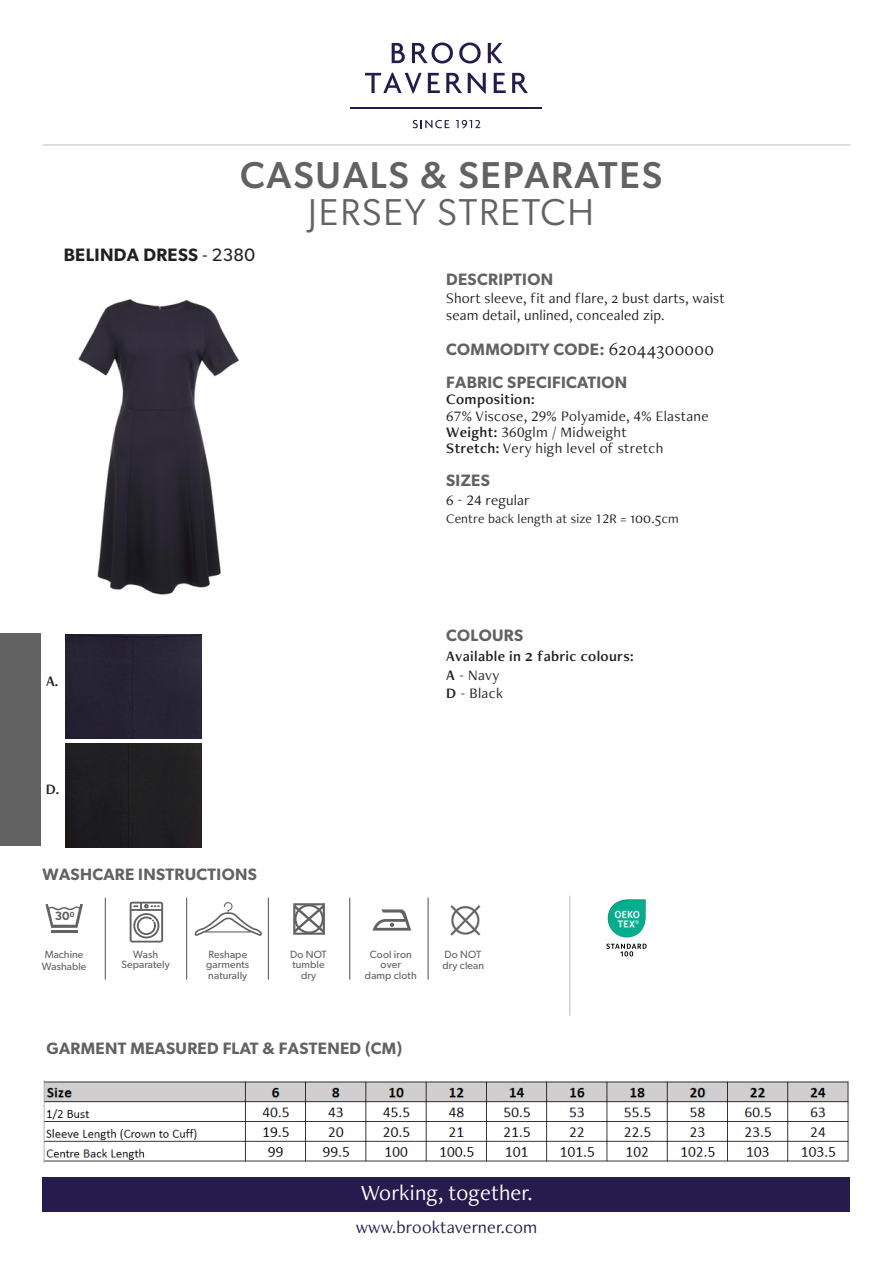
<style>
.page{position:relative;width:893px;height:1263px;background:#fff}
.page>*{position:absolute;margin:0;border:0;box-sizing:border-box;transform-origin:0 0}
.t1{font:500 37.5px "Gibson";letter-spacing:.05em;color:#636262}
.t2{font:37.5px "Gibson";letter-spacing:.05em;color:#636262}
.t3{font:22.5px "Freight Neo Pro";letter-spacing:.01em;color:#fff}
.t4{font:18px "Freight Neo Pro";letter-spacing:.01em;color:#251b4c}
.t5{font:600 18px "Gibson";letter-spacing:.02em;color:#231f20}
.t6{font:600 16.5px/33.3px "Gibson";letter-spacing:.02em;color:#636262}
.t7{font:15px/16.2px "Freight Neo Pro";letter-spacing:.02em;color:#231f20}
.t8{font:15px "Freight Neo Pro Semi";letter-spacing:.02em;color:#231f20}
.t9{font:13.5px "Freight Neo Pro";letter-spacing:.01em;color:#231f20}
.t10{font:600 12px "Gibson";color:#636262}
.t11{font:10.5px/10.5px "Gibson";letter-spacing:.01em;color:#636262;text-align:center}
.t12{font:10.5px/11.6px "Gibson";color:#646363}
.s1{font-weight:400}
.s2{font-family:"Freight Neo Pro";font-weight:400;font-size:18px;color:#231f20}
.s3{font-family:"Freight Neo Pro Semi"}
.s4{font-size:15px}
.s5{font-size:16.5px}
</style>
<div class="page">
<div style="left:66px;top:634px;width:136px;height:105px;background:#272334"></div>
<div style="left:43px;top:1177px;width:807px;height:35px;background:#251b4c"></div>
<hr style="left:43px;top:145px;width:807px;height:1px;background:#bcbdc0">
<hr style="left:569px;top:896px;width:1px;height:120px;background:#bcbdc0">
<div style="left:0;top:634px;width:40px;height:212px;background:#636262"></div>
<div style="left:66px;top:743px;width:136px;height:104px;background:#201f21"></div>
<svg style="left:392px;top:43px;width:13px;height:20px"></svg>
<svg style="left:412px;top:43px;width:41px;height:21px"></svg>
<svg style="left:459px;top:43px;width:22px;height:21px"></svg>
<svg style="left:488px;top:43px;width:15px;height:20px"></svg>
<svg style="left:365px;top:73px;width:57px;height:20px"></svg>
<svg style="left:428px;top:73px;width:12px;height:20px"></svg>
<svg style="left:446px;top:73px;width:16px;height:20px"></svg>
<svg style="left:468px;top:73px;width:18px;height:20px"></svg>
<svg style="left:494px;top:73px;width:12px;height:20px"></svg>
<svg style="left:512px;top:73px;width:16px;height:20px"></svg>
<svg style="left:413px;top:120px;width:36px;height:8px"></svg>
<svg style="left:456px;top:120px;width:24px;height:8px"></svg>
<hr style="left:351px;top:107px;width:191px;height:2px;background:#251b4c">
<hr style="left:349px;top:898px;width:1px;height:82px;background:#636262">
<hr style="left:268px;top:898px;width:1px;height:82px;background:#636262">
<hr style="left:186px;top:898px;width:1px;height:82px;background:#636262">
<hr style="left:105px;top:898px;width:1px;height:82px;background:#636262">
<svg style="left:45px;top:904px;width:38px;height:24px"></svg>
<hr style="left:51px;top:931px;width:26px;height:2px;background:#636262">
<svg style="left:130px;top:902px;width:33px;height:40px"></svg>
<svg style="left:195px;top:902px;width:67px;height:34px"></svg>
<svg style="left:293px;top:903px;width:32px;height:32px"></svg>
<svg style="left:373px;top:909px;width:38px;height:22px"></svg>
<hr style="left:428px;top:897px;width:1px;height:82px;background:#636262">
<img style="left:450px;top:905px;width:30px;height:31px">
<img style="left:78px;top:299px;width:161px;height:296px">
<img style="left:606px;top:899px;width:41px;height:57px">
<img style="left:44px;top:1080px;width:805px;height:82px">
<h1 class="t1" style="left:240px;top:153px;width:424px">CASUALS &amp; SEPARATES</h1>
<h1 class="t2" style="left:308px;top:189px;width:287px">JERSEY STRETCH</h1>
<p class="t5" style="left:64px;top:244px;width:193px">BELINDA DRESS <span class="s1">-</span> <span class="s1">2380</span></p>
<p class="t8" style="left:46px;top:671px;width:14px">A.</p>
<p class="t8" style="left:46px;top:779px;width:15px">D.</p>
<p class="t6" style="left:43px;top:857px;width:216px">WASHCARE INSTRUCTIONS</p>
<p class="t10" style="left:55px;top:909px;width:21px">30<sup>0</sup></p>
<p class="t6" style="left:446px;top:262px;width:108px">DESCRIPTION</p>
<p class="t7" style="left:446px;top:288px;width:280px;line-height:17.7px">Short sleeve, fit and flare, 2 bust darts, waist seam detail, unlined, concealed zip.</p>
<p class="t6" style="left:446px;top:332px;width:269px">COMMODITY CODE: <span class="s2">62044300000<br></span>FABRIC SPECIFICATION</p>
<p class="t8" style="left:446px;top:389px;width:90px">Composition:</p>
<p class="t7" style="left:446px;top:407px;width:264px">67% Viscose, 29% Polyamide, 4% Elastane<br><span class="s3">Weight:</span> 360glm / Midweight<br><span class="s3">Stretch:</span> Very high level of stretch</p>
<p class="t6" style="left:446px;top:463px;width:45px">SIZES</p>
<p class="t7" style="left:446px;top:491px;width:85px">6 - 24 regular</p>
<p class="t9" style="left:446px;top:509px;width:234px">Centre back length at size 12R = <span class="s4">100.5</span>cm</p>
<p class="t6" style="left:446px;top:618px;width:78px">COLOURS</p>
<p class="t8" style="left:446px;top:646px;width:189px">Available in <span class="s5">2</span> fabric colours:</p>
<p class="t7" style="left:446px;top:665px;width:58px;line-height:18.5px"><span class="s3">A</span> - Navy<br><span class="s3">D</span> - Black</p>
<p class="t11" style="left:122px;top:949px;width:50px">Wash<br>Separately</p>
<p class="t11" style="left:290px;top:949px;width:38px">Do NOT tumble dry</p>
<p class="t11" style="left:206px;top:949px;width:45px;text-align:left">Reshape garments naturally</p>
<p class="t11" style="left:365px;top:949px;width:53px">Cool iron over<br>damp cloth</p>
<p class="t12" style="left:42px;top:948px;width:46px">Machine<br>Washable</p>
<p class="t11" style="left:443px;top:949px;width:43px;line-height:10.9px;text-align:left">Do NOT dry clean</p>
<p class="t6" style="left:46px;top:1031px;width:357px">GARMENT MEASURED FLAT &amp; FASTENED (CM)</p>
<h2 class="t3" style="left:361px;top:1177px;width:173px">Working, together.</h2>
<p class="t4" style="left:356px;top:1215px;width:183px">www.brooktaverner.com</p>
</div>
